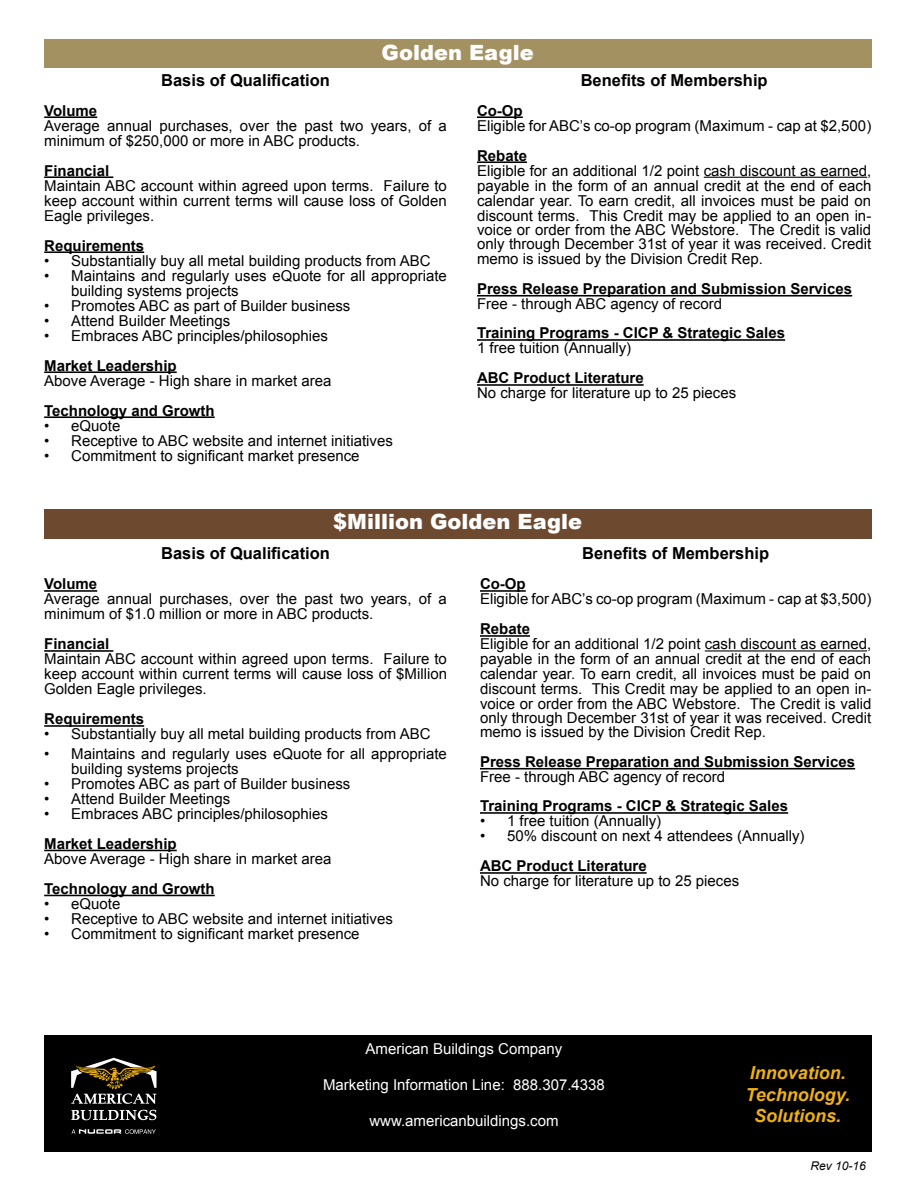
<style>
.page{position:relative;width:918px;height:1188px;background:#fff}
.page>*{position:absolute;margin:0;border:0;box-sizing:border-box;transform-origin:0 0}
.t1{font:900 21px "Arial";color:#fff}
.t2{font:italic 700 18px/21.6px "Arial";color:#eeb111;text-align:center}
.t3{font:700 16.5px "Arial";color:#000}
.t4{font:15px/14.7px "Arial";color:#000;text-align:justify}
.t5{font:700 15px "Arial";color:#000}
.t6{font:15px "Arial";color:#fff}
.t7{font:italic 12px "Arial";color:#000}
</style>
<div class="page">
<div style="left:44px;top:39px;width:827px;height:29px;background:#a39161"></div>
<hr style="left:477px;top:116px;width:46px;height:2px;background:#000">
<hr style="left:477px;top:161px;width:50px;height:2px;background:#000">
<hr style="left:704px;top:177px;width:163px;height:1px;background:#000">
<hr style="left:477px;top:295px;width:375px;height:2px;background:#000">
<hr style="left:477px;top:339px;width:308px;height:2px;background:#000">
<hr style="left:477px;top:384px;width:167px;height:2px;background:#000">
<div style="left:44px;top:509px;width:827px;height:30px;background:#6c492f"></div>
<hr style="left:44px;top:590px;width:53px;height:2px;background:#000">
<hr style="left:44px;top:650px;width:69px;height:2px;background:#000">
<hr style="left:44px;top:725px;width:100px;height:2px;background:#000">
<hr style="left:44px;top:850px;width:133px;height:1px;background:#000">
<hr style="left:44px;top:895px;width:171px;height:1px;background:#000">
<hr style="left:480px;top:590px;width:46px;height:2px;background:#000">
<hr style="left:480px;top:635px;width:50px;height:2px;background:#000">
<hr style="left:705px;top:650px;width:162px;height:2px;background:#000">
<hr style="left:480px;top:768px;width:375px;height:2px;background:#000">
<hr style="left:480px;top:812px;width:308px;height:2px;background:#000">
<hr style="left:480px;top:872px;width:167px;height:2px;background:#000">
<hr style="left:44px;top:116px;width:53px;height:2px;background:#000">
<hr style="left:44px;top:176px;width:69px;height:2px;background:#000">
<hr style="left:44px;top:251px;width:100px;height:2px;background:#000">
<hr style="left:44px;top:371px;width:133px;height:2px;background:#000">
<hr style="left:44px;top:416px;width:171px;height:2px;background:#000">
<div style="left:44px;top:1036px;width:827px;height:116px;background:#000"></div>
<svg style="left:71px;top:1110px;width:85px;height:10px"></svg>
<svg style="left:71px;top:1058px;width:86px;height:46px"></svg>
<svg style="left:72px;top:1129px;width:84px;height:5px"></svg>
<p class="t3" style="left:161px;top:69px;width:170px">Basis of Qualification</p>
<h1 class="t1" style="left:382px;top:37px;width:154px">Golden Eagle</h1>
<p class="t3" style="left:581px;top:69px;width:189px">Benefits of Membership</p>
<p class="t5" style="left:44px;top:100px;width:55px">Volume</p>
<p class="t4" style="left:44px;top:118px;width:404px">Average annual purchases, over the past two years, of a minimum of $250,000 or more in ABC products.</p>
<p class="t5" style="left:44px;top:160px;width:67px">Financial</p>
<p class="t4" style="left:44px;top:178px;width:404px">Maintain ABC account within agreed upon terms. Failure to keep account within current terms will cause loss of Golden Eagle privileges.</p>
<p class="t5" style="left:44px;top:235px;width:102px">Requirements</p>
<p class="t4" style="left:44px;top:253px;width:388px">• Substantially buy all metal building products from ABC</p>
<p class="t4" style="left:71px;top:268px;width:377px;text-indent:-27px">• Maintains and regularly uses eQuote for all appropriate building systems projects</p>
<p class="t4" style="left:44px;top:298px;width:308px">• Promotes ABC as part of Builder business</p>
<p class="t4" style="left:44px;top:313px;width:188px">• Attend Builder Meetings</p>
<p class="t4" style="left:44px;top:328px;width:285px">• Embraces ABC principles/philosophies</p>
<p class="t5" style="left:44px;top:355px;width:134px">Market Leadership</p>
<p class="t4" style="left:44px;top:373px;width:289px">Above Average - High share in market area</p>
<p class="t5" style="left:44px;top:400px;width:172px">Technology and Growth</p>
<p class="t4" style="left:44px;top:418px;width:78px">• eQuote</p>
<p class="t4" style="left:44px;top:433px;width:350px">• Receptive to ABC website and internet initiatives</p>
<p class="t4" style="left:44px;top:448px;width:317px">• Commitment to significant market presence</p>
<p class="t5" style="left:477px;top:100px;width:47px">Co-Op</p>
<p class="t4" style="left:477px;top:118px;width:396px">Eligible for ABC’s co-op program (Maximum - cap at $2,500)</p>
<p class="t5" style="left:477px;top:145px;width:52px">Rebate</p>
<p class="t4" style="left:477px;top:163px;width:396px">Eligible for an additional 1/2 point cash discount as earned, payable in the form of an annual credit at the end of each calendar year. To earn credit, all invoices must be paid on discount terms. This Credit may be applied to an open in&shy;voice or order from the ABC Webstore. The Credit is valid only through December 31st of year it was received. Credit memo is issued by the Division Credit Rep.</p>
<p class="t5" style="left:477px;top:279px;width:377px">Press Release Preparation and Submission Services</p>
<p class="t4" style="left:477px;top:297px;width:247px">Free - through ABC agency of record</p>
<p class="t5" style="left:477px;top:323px;width:310px">Training Programs - CICP &amp; Strategic Sales</p>
<p class="t4" style="left:477px;top:341px;width:156px">1 free tuition (Annually)</p>
<p class="t5" style="left:477px;top:368px;width:168px">ABC Product Literature</p>
<p class="t4" style="left:477px;top:386px;width:261px">No charge for literature up to 25 pieces</p>
<h1 class="t1" style="left:333px;top:507px;width:251px">$Million Golden Eagle</h1>
<p class="t3" style="left:161px;top:543px;width:170px">Basis of Qualification</p>
<p class="t5" style="left:44px;top:574px;width:55px">Volume</p>
<p class="t4" style="left:44px;top:592px;width:404px">Average annual purchases, over the past two years, of a minimum of $1.0 million or more in ABC products.</p>
<p class="t5" style="left:44px;top:634px;width:67px">Financial</p>
<p class="t4" style="left:44px;top:652px;width:404px">Maintain ABC account within agreed upon terms. Failure to keep account within current terms will cause loss of $Million Golden Eagle privileges.</p>
<p class="t5" style="left:44px;top:709px;width:102px">Requirements</p>
<p class="t4" style="left:44px;top:727px;width:388px">• Substantially buy all metal building products from ABC</p>
<p class="t4" style="left:71px;top:746px;width:377px;text-indent:-27px">• Maintains and regularly uses eQuote for all appropriate building systems projects</p>
<p class="t4" style="left:44px;top:776px;width:308px">• Promotes ABC as part of Builder business</p>
<p class="t4" style="left:44px;top:791px;width:188px">• Attend Builder Meetings</p>
<p class="t4" style="left:44px;top:806px;width:285px">• Embraces ABC principles/philosophies</p>
<p class="t5" style="left:44px;top:834px;width:134px">Market Leadership</p>
<p class="t4" style="left:44px;top:851px;width:289px">Above Average - High share in market area</p>
<p class="t5" style="left:44px;top:879px;width:172px">Technology and Growth</p>
<p class="t4" style="left:44px;top:896px;width:78px">• eQuote</p>
<p class="t4" style="left:44px;top:911px;width:350px">• Receptive to ABC website and internet initiatives</p>
<p class="t4" style="left:44px;top:926px;width:317px">• Commitment to significant market presence</p>
<p class="t3" style="left:582px;top:543px;width:189px">Benefits of Membership</p>
<p class="t5" style="left:480px;top:574px;width:47px">Co-Op</p>
<p class="t4" style="left:480px;top:592px;width:393px">Eligible for ABC’s co-op program (Maximum - cap at $3,500)</p>
<p class="t5" style="left:480px;top:619px;width:52px">Rebate</p>
<p class="t4" style="left:480px;top:637px;width:393px">Eligible for an additional 1/2 point cash discount as earned, payable in the form of an annual credit at the end of each calendar year. To earn credit, all invoices must be paid on discount terms. This Credit may be applied to an open in&shy;voice or order from the ABC Webstore. The Credit is valid only through December 31st of year it was received. Credit memo is issued by the Division Credit Rep.</p>
<p class="t5" style="left:480px;top:752px;width:377px">Press Release Preparation and Submission Services</p>
<p class="t4" style="left:480px;top:770px;width:247px">Free - through ABC agency of record</p>
<p class="t5" style="left:480px;top:796px;width:310px">Training Programs - CICP &amp; Strategic Sales</p>
<p class="t4" style="left:480px;top:814px;width:183px">• 1 free tuition (Annually)</p>
<p class="t4" style="left:480px;top:829px;width:326px">• 50% discount on next 4 attendees (Annually)</p>
<p class="t5" style="left:480px;top:856px;width:168px">ABC Product Literature</p>
<p class="t4" style="left:480px;top:874px;width:261px">No charge for literature up to 25 pieces</p>
<p class="t6" style="left:366px;top:1039px;width:198px">American Buildings Company</p>
<p class="t6" style="left:323px;top:1075px;width:283px">Marketing Information Line: 888.307.4338</p>
<p class="t6" style="left:369px;top:1111px;width:191px">www.americanbuildings.com</p>
<p class="t2" style="left:745px;top:1062px;width:106px">Innovation.<br>Technology.<br>Solutions.</p>
<p class="t7" style="left:811px;top:1158px;width:57px">Rev 10-16</p>
</div>
